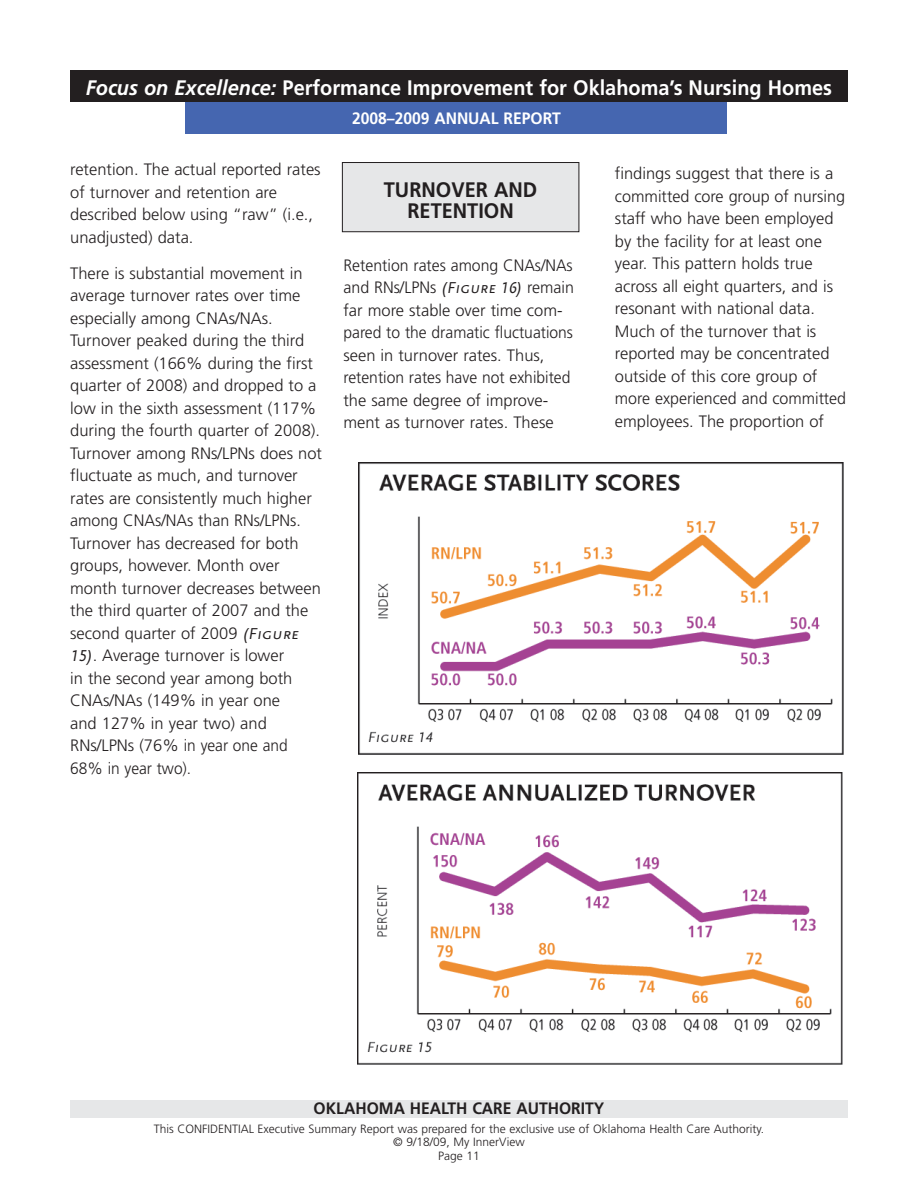
<style>
.page{position:relative;width:918px;height:1188px;background:#fff}
.page>*{position:absolute;margin:0;border:0;box-sizing:border-box;transform-origin:0 0}
.t1{font:700 21px "Frutiger";color:#fff;scale:.95 1}
.t2{font:700 21px/21px "Frutiger";color:#231f20;text-align:center;scale:.95 1}
.t3{font:300 16.5px/22.5px "Frutiger";color:#231f20}
.t4{font:300 16.5px/22.5px "Frutiger";color:#231f20;scale:.96 1}
.t5{font:700 16.5px "Frutiger";color:#231f20;scale:.95 1}
.t6{font:700 16.5px "Frutiger";color:#fff;scale:.95 1}
.t7{font:300 12px/13.5px "Frutiger";color:#231f20;text-align:center}
.s1{font-style:italic}
.s2{font-family:"Scala Sans Caps";font-weight:400;font-style:italic}
</style>
<div class="page">
<div style="left:70px;top:1100px;width:778px;height:18px;background:#e6e7e8"></div>
<div style="left:70px;top:70px;width:778px;height:31px;background:#231f20"></div>
<div style="left:186px;top:103px;width:541px;height:31px;background:#4566b0"></div>
<img style="left:359px;top:462px;width:485px;height:292px">
<div style="left:342px;top:163px;width:237px;height:69px;background:#e6e7e8"></div>
<div style="left:342px;top:162px;width:237px;height:70px;border:1px solid #231f20"></div>
<img style="left:358px;top:773px;width:485px;height:292px">
<p class="t1" style="left:86px;top:79px;width:787px"><span class="s1">Focus on Excellence:</span> Performance Improvement for Oklahoma’s Nursing Homes</p>
<p class="t6" style="left:352px;top:111px;width:221px">2008–2009 ANNUAL REPORT</p>
<p class="t3" style="left:70px;top:160px;width:252px">retention. The actual reported rates of turnover and retention are described below using “raw” (i.e., unadjusted) data.</p>
<p class="t3" style="left:70px;top:263px;width:253px">There is substantial movement in average turnover rates over time especially among CNAs/NAs.<br>Turnover peaked during the third assessment (166% during the first quarter of 2008) and dropped to a low in the sixth assessment (117% during the fourth quarter of 2008).<br>Turnover among RNs/LPNs does not fluctuate as much, and turnover rates are consistently much higher among CNAs/NAs than RNs/LPNs.<br>Turnover has decreased for both groups, however. Month over month turnover decreases between the third quarter of 2007 and the second quarter of 2009 <span class="s2">(Figure<br>15)</span>. Average turnover is lower<br>in the second year among both<br>CNAs/NAs (149% in year one<br>and 127% in year two) and<br>RNs/LPNs (76% in year one and<br>68% in year two).</p>
<p class="t3" style="left:615px;top:163px;width:233px">findings suggest that there is a committed core group of nursing staff who have been employed by the facility for at least one year. This pattern holds true across all eight quarters, and is resonant with national data.<br>Much of the turnover that is reported may be concentrated outside of this core group of more experienced and committed employees. The proportion of</p>
<p class="t2" style="left:384px;top:181px;width:163px">TURNOVER AND<br>RETENTION</p>
<p class="t4" style="left:344px;top:255px;width:242px">Retention rates among CNAs/NAs and RNs/LPNs <span class="s2">(Figure 16)</span> remain far more stable over time com&shy;pared to the dramatic fluctuations seen in turnover rates. Thus, retention rates have not exhibited the same degree of improve&shy;ment as turnover rates. These</p>
<p class="t5" style="left:314px;top:1102px;width:307px">OKLAHOMA HEALTH CARE AUTHORITY</p>
<p class="t7" style="left:154px;top:1123px;width:612px">This CONFIDENTIAL Executive Summary Report was prepared for the exclusive use of Oklahoma Health Care Authority. © 9/18/09, My InnerView<br>Page 11</p>
</div>
